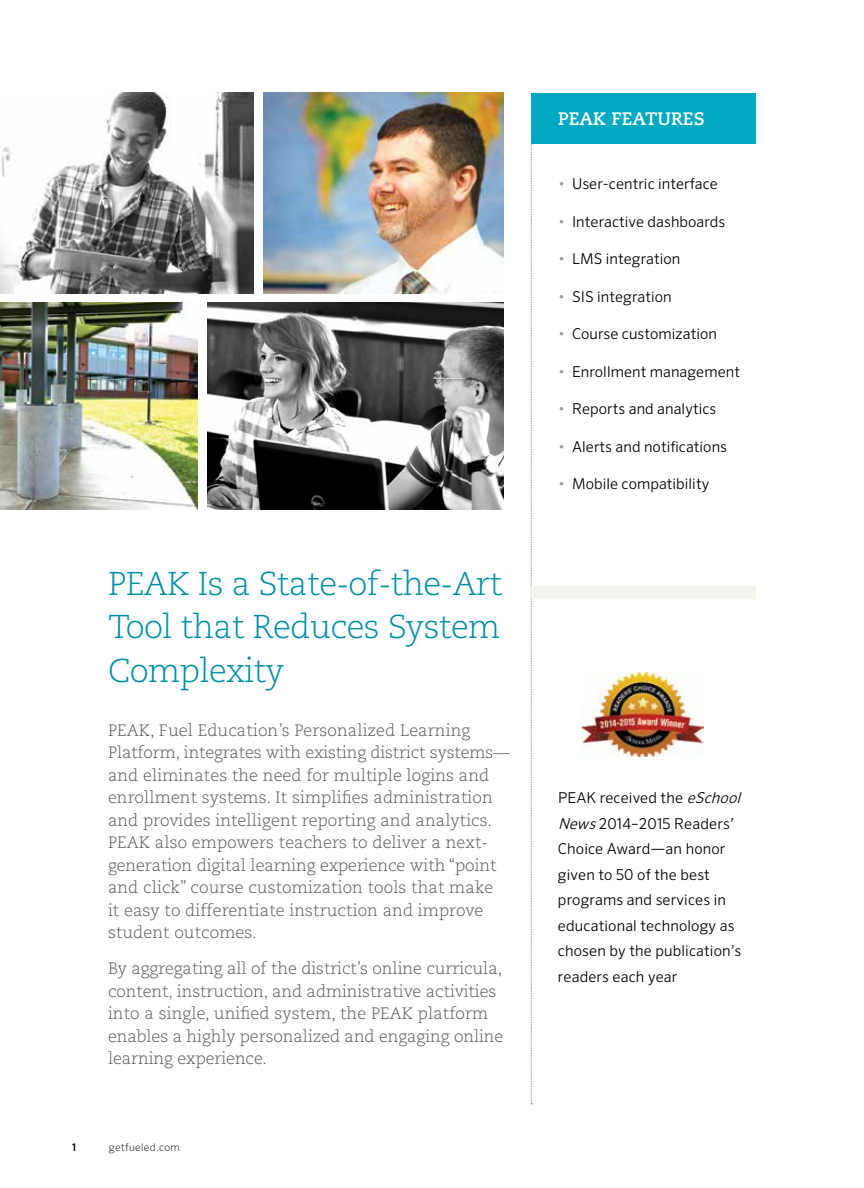
<style>
.page{position:relative;width:864px;height:1188px;background:#fff}
.page>*{position:absolute;margin:0;border:0;box-sizing:border-box;transform-origin:0 0}
.t1{font:300 33px/43.5px "Caecilia";letter-spacing:-.02em;color:#008ea8;text-align:justify}
.t2{font:700 18px "Caecilia";letter-spacing:.005em;color:#fff}
.t3{font:300 16.5px/22.5px "Caecilia";letter-spacing:.005em;color:#58595b}
.t4{font:300 15px/25.5px "Sero OT";letter-spacing:.005em;color:#000}
.t5{font:200 10.5px "Sero OT";letter-spacing:.03em;color:#000}
.t6{font:500 10.5px "Sero OT";color:#000}
.s1{font-weight:200;color:#97999c}
.s2{font-style:italic}
</style>
<div class="page">
<div style="left:531px;top:93px;width:225px;height:51px;background:#00a8c1"></div>
<img style="left:263px;top:93px;width:241px;height:201px">
<img style="left:0;top:93px;width:254px;height:201px">
<svg style="left:531px;top:144px;width:1px;height:961px"></svg>
<img style="left:581px;top:673px;width:122px;height:84px">
<img style="left:207px;top:302px;width:297px;height:207px">
<img style="left:0;top:302px;width:198px;height:207px">
<div style="left:531px;top:586px;width:225px;height:13px;background:#f4f3ee"></div>
<h1 class="t1" style="left:108px;top:562px;width:396px">PEAK Is a State-of-the-Art Tool that Reduces System Complexity</h1>
<p class="t3" style="left:108px;top:719px;width:403px">PEAK, Fuel Education’s Personalized Learning Platform, integrates with existing district systems— and eliminates the need for multiple logins and enrollment systems. It simplifies administration and provides intelligent reporting and analytics.<br>PEAK also empowers teachers to deliver a next&shy;generation digital learning experience with “point and click” course customization tools that make<br>it easy to differentiate instruction and improve student outcomes.</p>
<p class="t3" style="left:108px;top:958px;width:397px">By aggregating all of the district’s online curricula, content, instruction, and administrative activities into a single, unified system, the PEAK platform enables a highly personalized and engaging online learning experience.</p>
<p class="t6" style="left:72px;top:1141px;width:6px">1</p>
<p class="t5" style="left:109px;top:1141px;width:73px">getfueled.com</p>
<p class="t2" style="left:558px;top:108px;width:148px">PEAK FEATURES</p>
<p class="t4" style="left:558px;top:171px;width:162px"><span class="s1">•</span> User-centric interface</p>
<p class="t4" style="left:558px;top:208px;width:169px"><span class="s1">•</span> Interactive dashboards</p>
<p class="t4" style="left:558px;top:246px;width:124px"><span class="s1">•</span> LMS integration</p>
<p class="t4" style="left:558px;top:283px;width:115px"><span class="s1">•</span> SIS integration</p>
<p class="t4" style="left:558px;top:321px;width:161px"><span class="s1">•</span> Course customization</p>
<p class="t4" style="left:558px;top:358px;width:184px"><span class="s1">•</span> Enrollment management</p>
<p class="t4" style="left:558px;top:396px;width:160px"><span class="s1">•</span> Reports and analytics</p>
<p class="t4" style="left:558px;top:433px;width:171px"><span class="s1">•</span> Alerts and notifications</p>
<p class="t4" style="left:558px;top:471px;width:153px"><span class="s1">•</span> Mobile compatibility</p>
<p class="t4" style="left:558px;top:785px;width:188px">PEAK received the <span class="s2">eSchool<br>News</span>2014–2015 Readers’<br>Choice Award—an honor given to 50 of the best programs and services in educational technology as chosen by the publication’s readers each year</p>
</div>
